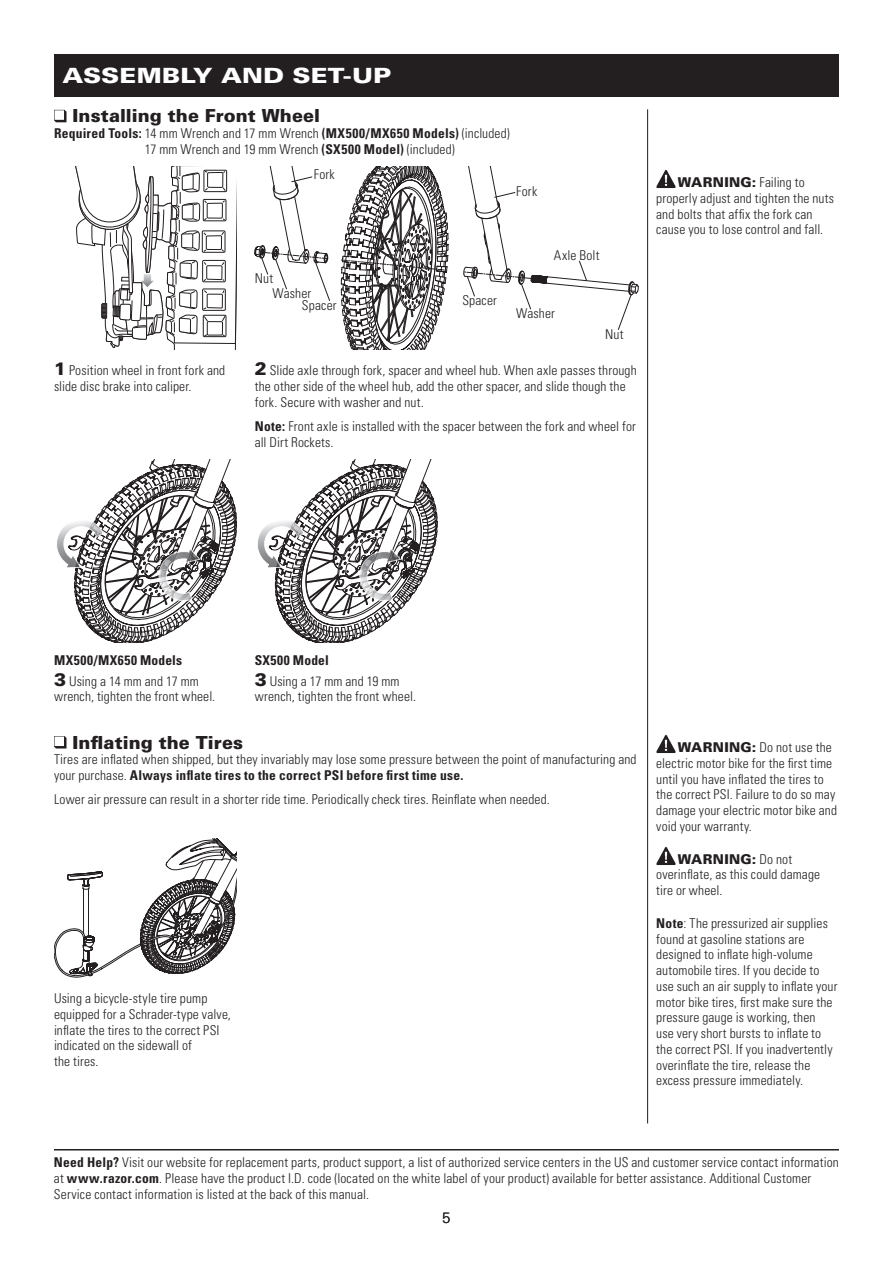
<style>
.page{position:relative;width:893px;height:1263px;background:#fff}
.page>*{position:absolute;margin:0;border:0;box-sizing:border-box;transform-origin:0 0}
.t1{font:900 21px "Univers LT Std";letter-spacing:.005em;color:#fff;scale:1.2 1}
.t2{font:900 18px "Univers LT Std";letter-spacing:.005em;color:#231f20}
.t3{font:300 15px "Univers LT Std";color:#231f20}
.t4{font:300 condensed 13.5px/15.8px "Univers LT Std";letter-spacing:.01em;color:#231f20}
.t5{font:700 condensed 13.5px "Univers LT Std";letter-spacing:.025em;color:#231f20}
.s1{font-weight:700}
.s2{font-weight:900;font-stretch:normal;font-size:18px}
.s3{font-weight:900;font-stretch:normal}
</style>
<div class="page">
<svg style="left:75px;top:167px;width:162px;height:182px"></svg>
<svg style="left:57px;top:459px;width:180px;height:183px"></svg>
<svg style="left:54px;top:838px;width:183px;height:139px"></svg>
<svg style="left:257px;top:459px;width:180px;height:183px"></svg>
<svg style="left:262px;top:258px;width:6px;height:17px"></svg>
<svg style="left:275px;top:167px;width:240px;height:182px"></svg>
<svg style="left:521px;top:261px;width:117px;height:69px"></svg>
<div style="left:54px;top:54px;width:785px;height:43px;background:#231f20"></div>
<hr style="left:54px;top:1149px;width:785px;height:1px;background:#231f20">
<svg style="left:54px;top:110px;width:13px;height:12px"></svg>
<svg style="left:54px;top:736px;width:13px;height:12px"></svg>
<hr style="left:647px;top:109px;width:1px;height:1014px;background:#231f20">
<img style="left:656px;top:170px;width:19px;height:18px">
<img style="left:656px;top:735px;width:19px;height:18px">
<img style="left:656px;top:847px;width:19px;height:18px">
<h1 class="t1" style="left:63px;top:62px;width:275px">ASSEMBLY AND SET-UP</h1>
<h3 class="t2" style="left:72px;top:105px;width:249px">Installing the Front Wheel</h3>
<p class="t4" style="left:145px;top:125px;width:367px;text-indent:-91px"><span class="s1">Required Tools:</span> 14 mm Wrench and 17 mm Wrench <span class="s1">(MX500/MX650 Models)</span> (included)<br>17 mm Wrench and 19 mm Wrench <span class="s1">(SX500 Model)</span> (included)</p>
<h1 class="t1" style="left:63px;top:62px;width:119px">HEADLINE</h1>
<p class="t4" style="left:54px;top:362px;width:173px"><span class="s2">1</span> Position wheel in front fork and slide disc brake into caliper.</p>
<p class="t4" style="left:314px;top:167px;width:23px">Fork</p>
<p class="t4" style="left:516px;top:183px;width:23px">Fork</p>
<p class="t4" style="left:255px;top:270px;width:20px">Nut</p>
<p class="t4" style="left:273px;top:285px;width:40px">Washer</p>
<p class="t4" style="left:302px;top:298px;width:36px">Spacer</p>
<p class="t4" style="left:462px;top:292px;width:36px">Spacer</p>
<p class="t4" style="left:554px;top:247px;width:47px">Axle Bolt</p>
<p class="t4" style="left:516px;top:306px;width:40px">Washer</p>
<p class="t4" style="left:605px;top:326px;width:20px">Nut</p>
<p class="t4" style="left:255px;top:362px;width:383px"><span class="s2">2</span> Slide axle through fork, spacer and wheel hub. When axle passes through the other side of the wheel hub, add the other spacer, and slide though the fork. Secure with washer and nut.</p>
<p class="t4" style="left:255px;top:418px;width:383px"><span class="s1">Note:</span> Front axle is installed with the spacer between the fork and wheel for all Dirt Rockets.</p>
<p class="t4" style="left:656px;top:174px;width:179px;text-indent:22px"><span class="s3">WARNING:</span> Failing to properly adjust and tighten the nuts and bolts that affix the fork can cause you to lose control and fall.</p>
<p class="t5" style="left:54px;top:652px;width:130px">MX500/MX650 Models</p>
<p class="t4" style="left:54px;top:673px;width:163px"><span class="s2">3</span> Using a 14 mm and 17 mm wrench, tighten the front wheel.</p>
<p class="t5" style="left:255px;top:652px;width:76px">SX500 Model</p>
<p class="t4" style="left:255px;top:673px;width:163px"><span class="s2">3</span> Using a 17 mm and 19 mm wrench, tighten the front wheel.</p>
<h3 class="t2" style="left:72px;top:731px;width:172px">Inflating the Tires</h3>
<p class="t4" style="left:54px;top:752px;width:584px">Tires are inflated when shipped, but they invariably may lose some pressure between the point of manufacturing and your purchase. <span class="s1">Always inflate tires to the correct PSI before first time use.</span></p>
<p class="t4" style="left:54px;top:792px;width:497px">Lower air pressure can result in a shorter ride time. Periodically check tires. Reinflate when needed.</p>
<p class="t4" style="left:54px;top:990px;width:178px">Using a bicycle-style tire pump equipped for a Schrader-type valve, inflate the tires to the correct PSI indicated on the sidewall of<br>the tires.</p>
<p class="t4" style="left:656px;top:739px;width:182px;text-indent:22px"><span class="s3">WARNING:</span> Do not use the electric motor bike for the first time until you have inflated the tires to the correct PSI. Failure to do so may damage your electric motor bike and void your warranty.</p>
<p class="t4" style="left:656px;top:851px;width:165px;text-indent:22px"><span class="s3">WARNING:</span> Do not overinflate, as this could damage tire or wheel.</p>
<p class="t4" style="left:656px;top:915px;width:183px"><span class="s1">Note</span>: The pressurized air supplies found at gasoline stations are designed to inflate high-volume automobile tires. If you decide to use such an air supply to inflate your motor bike tires, first make sure the pressure gauge is working, then<br>use very short bursts to inflate to the correct PSI. If you inadvertently overinflate the tire, release the excess pressure immediately.</p>
<p class="t4" style="left:54px;top:1155px;width:786px"><span class="s1">Need Help?</span> Visit our website for replacement parts, product support, a list of authorized service centers in the US and customer service contact information at <span class="s1">www.razor.com</span>. Please have the product I.D. code (located on the white label of your product) available for better assistance. Additional Customer<br>Service contact information is listed at the back of this manual.</p>
<p class="t3" style="left:442px;top:1208px;width:10px">5</p>
</div>
